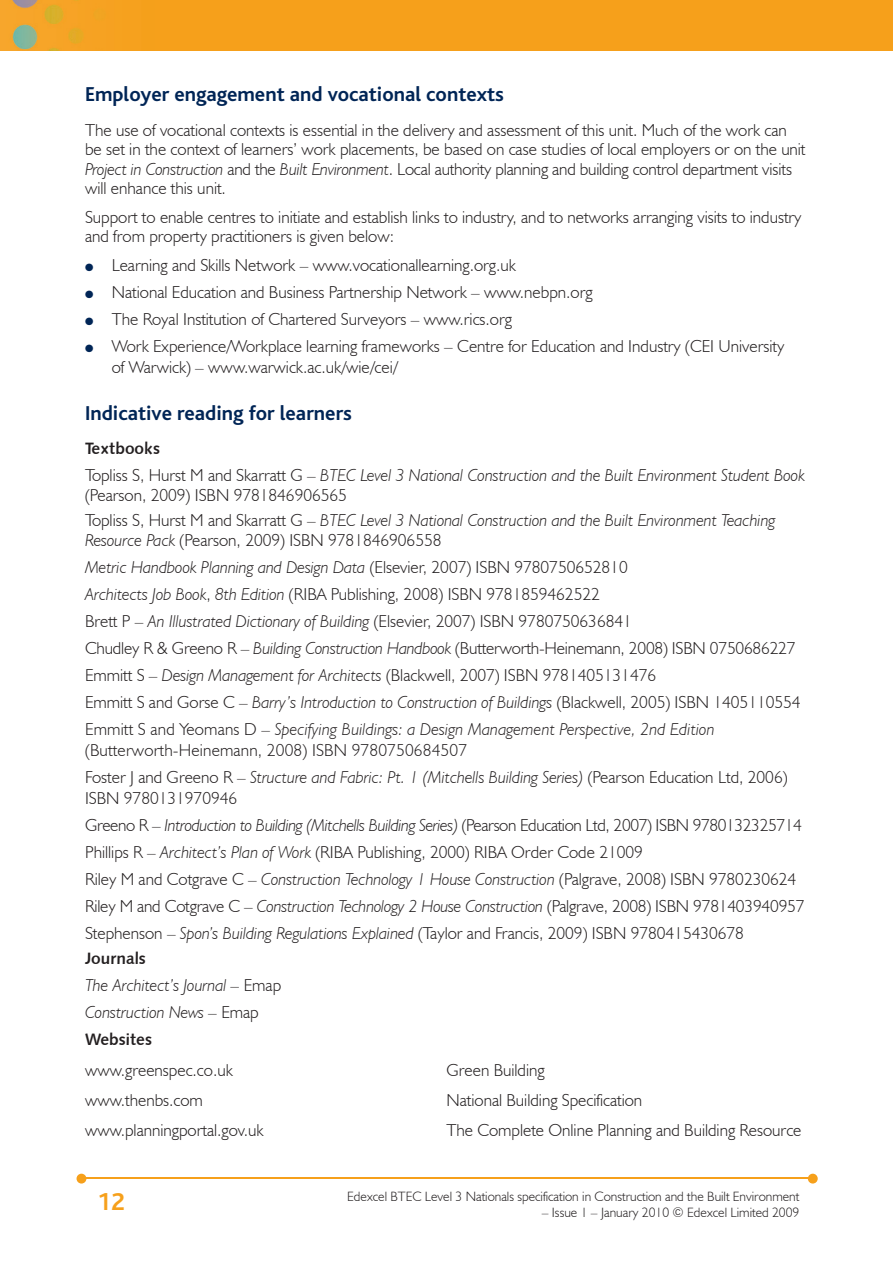
<style>
.page{position:relative;width:893px;height:1263px;background:#fff}
.page>*{position:absolute;margin:0;border:0;box-sizing:border-box;transform-origin:0 0}
.t1{font:700 25.5px "Bliss";color:#f6a01b}
.t2{font:700 21px "Bliss";color:#002556}
.t3{font:300 17.25px/27px "Humanist 521 BT";color:#231f20}
.t4{font:italic 300 17.25px/19.5px "Humanist 521 BT";color:#231f20}
.t5{font:16.5px "Humanist 531 BT Bold A";color:#231f20}
.t6{font:300 13.5px "Humanist 521 BT";color:#231f20}
.t7{font:10.5px "Zapf Dingbats";color:#002556}
.s1{font-style:italic}
.s2{font-style:normal}
</style>
<div class="page">
<img style="left:0;top:0;width:893px;height:51px">
<hr style="left:82px;top:1178px;width:728px;height:1px;background:#f6a01b">
<svg style="left:808px;top:1174px;width:10px;height:9px"></svg>
<svg style="left:77px;top:1174px;width:9px;height:9px"></svg>
<p class="t2" style="left:85px;top:83px;width:420px">Employer engagement and vocational contexts</p>
<p class="t3" style="left:85px;top:120px;width:722px;line-height:19.5px">The use of vocational contexts is essential in the delivery and assessment of this unit. Much of the work can be set in the context of learners’ work placements, be based on case studies of local employers or on the unit <span class="s1">Project in Construction</span> and the <span class="s1">Built Environment</span>. Local authority planning and building control department visits will enhance this unit.</p>
<p class="t3" style="left:85px;top:207px;width:718px;line-height:19.5px">Support to enable centres to initiate and establish links to industry, and to networks arranging visits to industry and from property practitioners is given below:</p>
<p class="t3" style="left:112px;top:251px;width:674px">Learning and Skills Network – www.vocationallearning.org.uk<br>National Education and Business Partnership Network – www.nebpn.org<br>The Royal Institution of Chartered Surveyors – www.rics.org<br>Work Experience/Workplace learning frameworks – Centre for Education and Industry (CEI University</p>
<p class="t3" style="left:112px;top:353px;width:287px">of Warwick) – www.warwick.ac.uk/wie/cei/</p>
<p class="t2" style="left:85px;top:402px;width:268px">Indicative reading for learners</p>
<p class="t5" style="left:85px;top:438px;width:77px">Textbooks</p>
<p class="t4" style="left:85px;top:465px;width:721px"><span class="s2">Topliss S, Hurst M and Skarratt G –</span> BTEC Level 3 National Construction and the Built Environment Student Book <span class="s2">(Pearson, 2009) ISBN 9781846906565</span></p>
<p class="t4" style="left:85px;top:510px;width:692px"><span class="s2">Topliss S, Hurst M and Skarratt G –</span> BTEC Level 3 National Construction and the Built Environment Teaching<br>Resource Pack <span class="s2">(Pearson, 2009) ISBN 9781846906558</span></p>
<p class="t3" style="left:85px;top:553px;width:717px"><span class="s1">Metric Handbook Planning and Design Data</span> (Elsevier, 2007) ISBN 9780750652810<br><span class="s1">Architects Job Book</span>, <span class="s1">8th Edition</span> (RIBA Publishing, 2008) ISBN 9781859462522<br>Brett P – <span class="s1">An Illustrated Dictionary of Building</span> (Elsevier, 2007) ISBN 9780750636841<br>Chudley R &amp; Greeno R – <span class="s1">Building Construction Handbook</span> (Butterworth-Heinemann, 2008) ISBN 0750686227<br>Emmitt S – <span class="s1">Design Management for Architects</span> (Blackwell, 2007) ISBN 9781405131476<br>Emmitt S and Gorse C – <span class="s1">Barry’s Introduction to Construction of Buildings</span> (Blackwell, 2005) ISBN 1405110554<br>Emmitt S and Yeomans D – <span class="s1">Specifying Buildings: a Design Management Perspective, 2nd Edition</span></p>
<p class="t3" style="left:85px;top:736px;width:704px">(Butterworth-Heinemann, 2008) ISBN 9780750684507<br>Foster J and Greeno R – <span class="s1">Structure and Fabric: Pt. 1 (Mitchells Building Series)</span> (Pearson Education Ltd, 2006)</p>
<p class="t3" style="left:85px;top:784px;width:721px">ISBN 9780131970946<br>Greeno R – <span class="s1">Introduction to Building (Mitchells Building Series)</span> (Pearson Education Ltd, 2007) ISBN 9780132325714<br>Phillips R – <span class="s1">Architect’s Plan of Work</span> (RIBA Publishing, 2000) RIBA Order Code 21009<br>Riley M and Cotgrave C – <span class="s1">Construction Technology 1 House Construction</span> (Palgrave, 2008) ISBN 9780230624<br>Riley M and Cotgrave C – <span class="s1">Construction Technology 2 House Construction</span> (Palgrave, 2008) ISBN 9781403940957<br>Stephenson – <span class="s1">Spon’s Building Regulations Explained</span> (Taylor and Francis, 2009) ISBN 9780415430678</p>
<p class="t5" style="left:85px;top:948px;width:62px">Journals</p>
<p class="t4" style="left:85px;top:971px;width:198px;line-height:27px">The Architect’s Journal – <span class="s2">Emap<br></span>Construction News – <span class="s2">Emap</span></p>
<p class="t5" style="left:85px;top:1029px;width:69px">Websites</p>
<p class="t3" style="left:85px;top:1056px;width:149px">www.greenspec.co.uk</p>
<p class="t3" style="left:446px;top:1056px;width:100px">Green Building</p>
<p class="t3" style="left:85px;top:1086px;width:119px">www.thenbs.com</p>
<p class="t3" style="left:446px;top:1086px;width:197px">National Building Specification</p>
<p class="t3" style="left:85px;top:1116px;width:180px">www.planningportal.gov.uk</p>
<p class="t3" style="left:446px;top:1116px;width:357px">The Complete Online Planning and Building Resource</p>
<p class="t7" style="left:85px;top:262px;width:10px">●</p>
<p class="t7" style="left:85px;top:289px;width:10px">●</p>
<p class="t7" style="left:85px;top:316px;width:10px">●</p>
<p class="t7" style="left:85px;top:343px;width:10px">●</p>
<h1 class="t1" style="left:97px;top:1189px;width:29px">12</h1>
<p class="t6" style="left:347px;top:1188px;width:454px">Edexcel BTEC Level 3 Nationals specification in Construction and the Built Environment</p>
<p class="t6" style="left:542px;top:1204px;width:259px">– Issue 1 – January 2010 © Edexcel Limited 2009</p>
</div>
